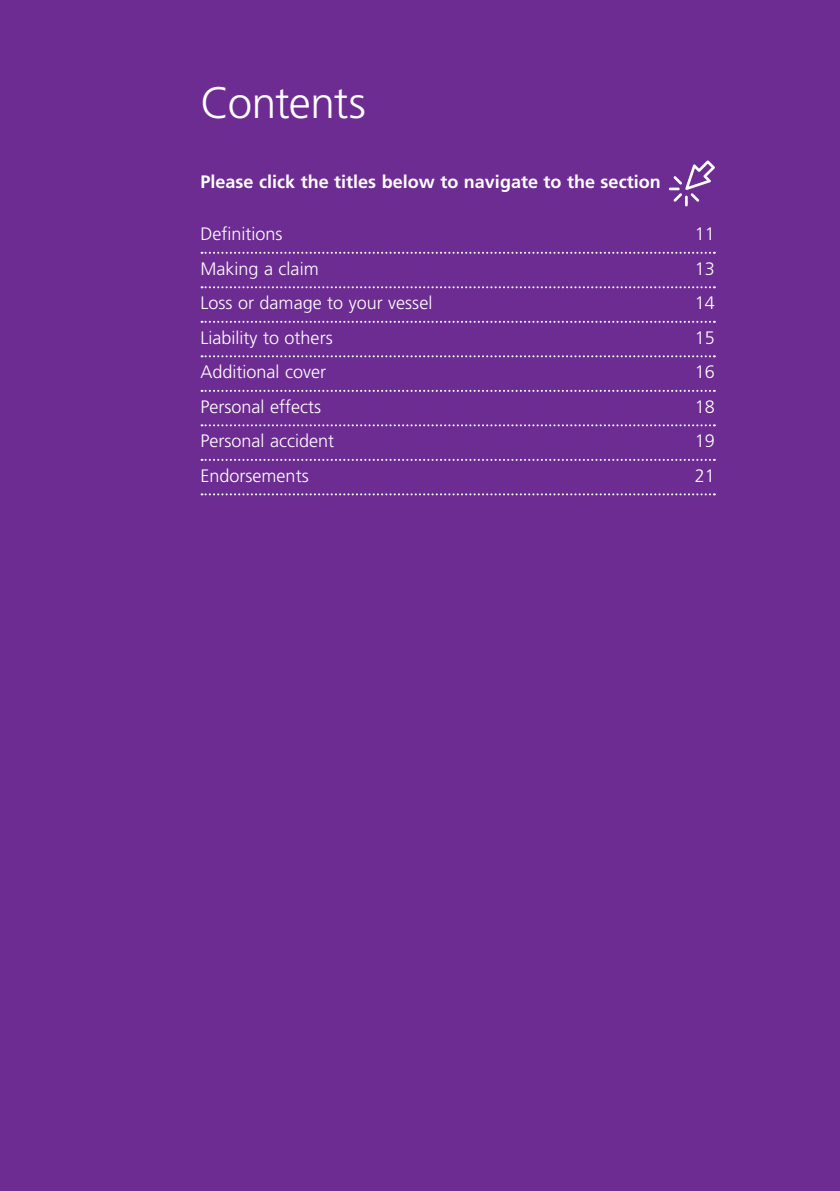
<style>
.page{position:relative;width:840px;height:1191px;background:#fff}
.page>*{position:absolute;margin:0;border:0;box-sizing:border-box;transform-origin:0 0}
.t1{font:300 44px "Frutiger LT Std";letter-spacing:-.02em;color:#fff}
.t2{font:300 18px "Frutiger LT Std";color:#fff}
.t3{font:700 18px "Frutiger LT Std";color:#fff}
</style>
<div class="page">
<div style="left:0;top:0;width:839px;height:1191px;background:#6d2c91"></div>
<svg style="left:668px;top:160px;width:46px;height:46px"></svg>
<svg style="left:201px;top:252px;width:513px;height:2px"></svg>
<svg style="left:201px;top:286px;width:513px;height:2px"></svg>
<svg style="left:201px;top:321px;width:513px;height:2px"></svg>
<svg style="left:201px;top:355px;width:513px;height:2px"></svg>
<svg style="left:201px;top:390px;width:513px;height:2px"></svg>
<svg style="left:201px;top:424px;width:513px;height:2px"></svg>
<svg style="left:201px;top:459px;width:513px;height:2px"></svg>
<svg style="left:201px;top:493px;width:513px;height:2px"></svg>
<h1 class="t1" style="left:200px;top:78px;width:167px">Contents</h1>
<p class="t3" style="left:200px;top:171px;width:461px">Please click the titles below to navigate to the section</p>
<p class="t2" style="left:200px;top:224px;width:84px">Definitions</p>
<p class="t2" style="left:694px;top:224px;width:22px">11</p>
<p class="t2" style="left:200px;top:258px;width:120px">Making a claim</p>
<p class="t2" style="left:694px;top:258px;width:22px">13</p>
<p class="t2" style="left:200px;top:293px;width:233px">Loss or damage to your vessel</p>
<p class="t2" style="left:694px;top:293px;width:22px">14</p>
<p class="t2" style="left:200px;top:327px;width:133px">Liability to others</p>
<p class="t2" style="left:694px;top:327px;width:22px">15</p>
<p class="t2" style="left:200px;top:362px;width:127px">Additional cover</p>
<p class="t2" style="left:694px;top:362px;width:22px">16</p>
<p class="t2" style="left:200px;top:396px;width:122px">Personal effects</p>
<p class="t2" style="left:694px;top:396px;width:22px">18</p>
<p class="t2" style="left:200px;top:431px;width:135px">Personal accident</p>
<p class="t2" style="left:694px;top:431px;width:22px">19</p>
<p class="t2" style="left:200px;top:465px;width:110px">Endorsements</p>
<p class="t2" style="left:694px;top:465px;width:22px">21</p>
</div>
